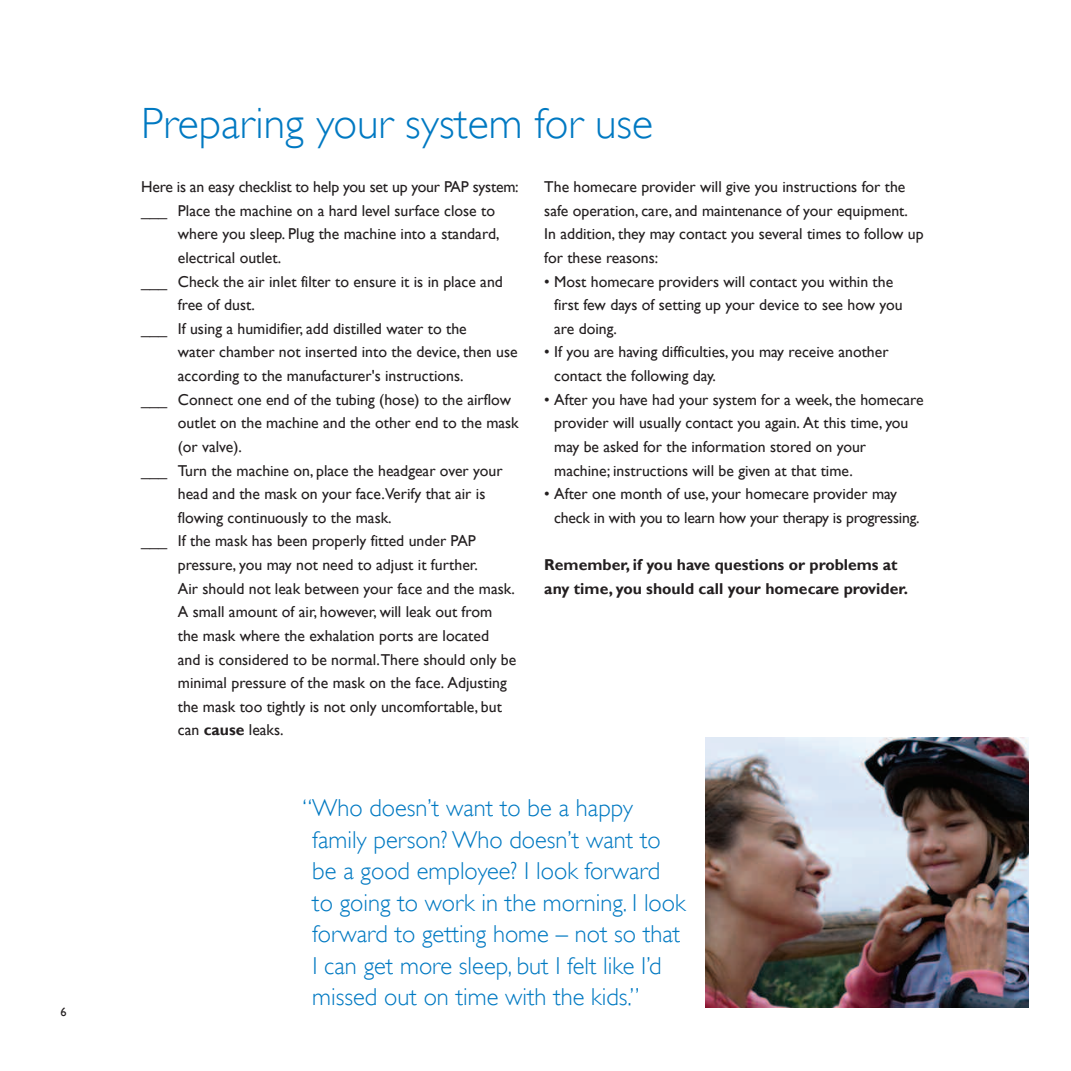
<style>
.page{position:relative;width:1071px;height:1071px;background:#fff}
.page>*{position:absolute;margin:0;border:0;box-sizing:border-box;transform-origin:0 0}
.t1{font:300 43.75px "Gill Alt One";color:#0079c2}
.t2{font:300 24.5px/31.5px "Gill Alt One";color:#0079c2}
.t3{font:15.75px/23.6px "Gill Alt One";color:#231f20}
.t4{font:700 15.75px/23.6px "Gill Alt One";color:#231f20}
.t5{font:12.25px "Gill Alt One";color:#231f20}
.s1{font-weight:700}
</style>
<div class="page">
<img style="left:706px;top:738px;width:323px;height:270px">
<p class="t5" style="left:60px;top:1005px;width:8px">6</p>
<h1 class="t1" style="left:141px;top:98px;width:513px">Preparing your system for use</h1>
<p class="t3" style="left:544px;top:175px;width:381px">The homecare provider will give you instructions for the safe operation, care, and maintenance of your equipment.<br>In addition, they may contact you several times to follow up for these reasons:</p>
<p class="t3" style="left:554px;top:269px;width:350px;text-indent:-10px">• Most homecare providers will contact you within the first few days of setting up your device to see how you are doing.</p>
<p class="t3" style="left:554px;top:340px;width:336px;text-indent:-10px">• If you are having difficulties, you may receive another contact the following day.</p>
<p class="t3" style="left:554px;top:387px;width:371px;text-indent:-10px">• After you have had your system for a week, the homecare provider will usually contact you again. At this time, you may be asked for the information stored on your machine; instructions will be given at that time.</p>
<p class="t3" style="left:554px;top:482px;width:367px;text-indent:-10px">• After one month of use, your homecare provider may check in with you to learn how your therapy is progressing.</p>
<p class="t4" style="left:544px;top:553px;width:365px">Remember, if you have questions or problems at any time, you should call your homecare provider.</p>
<p class="t3" style="left:141px;top:175px;width:379px">Here is an easy checklist to help you set up your PAP system: ___ Place the machine on a hard level surface close to</p>
<p class="t3" style="left:178px;top:222px;width:323px">where you sleep. Plug the machine into a standard,</p>
<p class="t3" style="left:178px;top:246px;width:105px">electrical outlet.</p>
<p class="t3" style="left:141px;top:269px;width:363px">___ Check the air inlet filter to ensure it is in place and</p>
<p class="t3" style="left:178px;top:293px;width:78px">free of dust.</p>
<p class="t3" style="left:141px;top:317px;width:327px">___ If using a humidifier, add distilled water to the</p>
<p class="t3" style="left:178px;top:340px;width:341px">water chamber not inserted into the device, then use</p>
<p class="t3" style="left:178px;top:364px;width:287px">according to the manufacturer's instructions.</p>
<p class="t3" style="left:141px;top:387px;width:371px">___ Connect one end of the tubing (hose) to the airflow</p>
<p class="t3" style="left:178px;top:411px;width:342px">outlet on the machine and the other end to the mask</p>
<p class="t3" style="left:178px;top:435px;width:66px">(or valve).</p>
<p class="t3" style="left:141px;top:458px;width:363px">___ Turn the machine on, place the headgear over your</p>
<p class="t3" style="left:178px;top:482px;width:309px">head and the mask on your face.Verify that air is</p>
<p class="t3" style="left:178px;top:506px;width:215px">flowing continuously to the mask.</p>
<p class="t3" style="left:141px;top:529px;width:336px">___ If the mask has been properly fitted under PAP</p>
<p class="t3" style="left:178px;top:553px;width:302px">pressure, you may not need to adjust it further.</p>
<p class="t3" style="left:178px;top:576px;width:338px">Air should not leak between your face and the mask.</p>
<p class="t3" style="left:178px;top:600px;width:316px">A small amount of air, however, will leak out from</p>
<p class="t3" style="left:178px;top:624px;width:313px">the mask where the exhalation ports are located</p>
<p class="t3" style="left:178px;top:647px;width:340px">and is considered to be normal.There should only be</p>
<p class="t3" style="left:178px;top:671px;width:330px">minimal pressure of the mask on the face. Adjusting</p>
<p class="t3" style="left:178px;top:695px;width:326px">the mask too tightly is not only uncomfortable, but</p>
<p class="t3" style="left:178px;top:718px;width:107px">can <span class="s1">cause</span> leaks.</p>
<p class="t2" style="left:312px;top:793px;width:375px;text-indent:-10px">“Who doesn’t want to be a happy family person? Who doesn’t want to be a good employee? I look forward to going to work in the morning. I look forward to getting home – not so that I can get more sleep, but I felt like I’d missed out on time with the kids.”</p>
</div>
